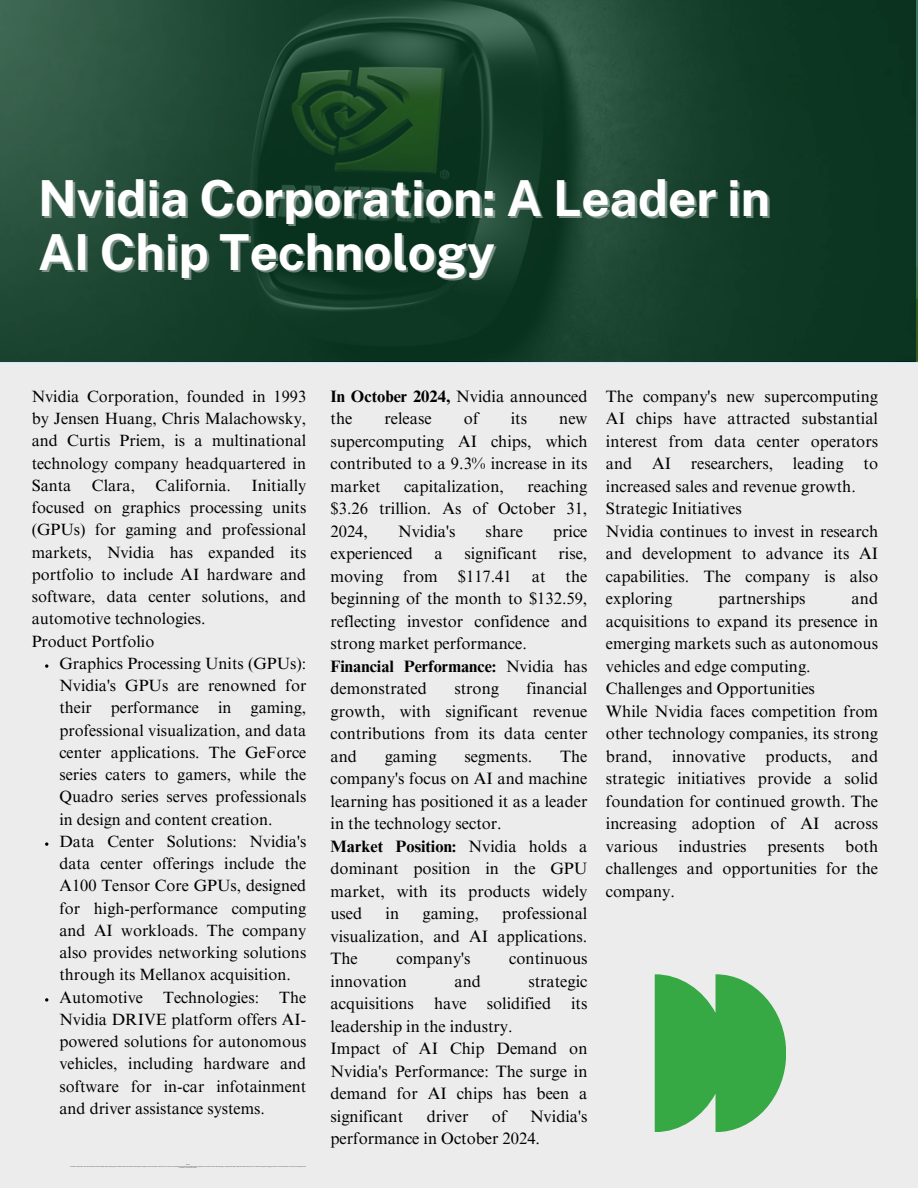
<style>
.page{position:relative;width:918px;height:1188px;background:#edeced}
.page>*{position:absolute;margin:0;border:0;box-sizing:border-box;transform-origin:0 0}
.t1{font:700 49.65px "Public Sans";color:#fff}
.t2{font:16.5px/22.5px "Times NRMT Pro";color:#000001}
.t3{font:16.35px/22.2px "Times NRMT Pro";color:#000001;text-align:justify}
.s1{font-weight:700}
</style>
<div class="page">
<svg style="left:0;top:0;width:918px;height:362px;background:#18422d"></svg>
<svg style="left:655px;top:974px;width:131px;height:158px"></svg>
<svg style="left:45px;top:664px;width:3px;height:4px"></svg>
<svg style="left:45px;top:842px;width:3px;height:4px"></svg>
<svg style="left:45px;top:998px;width:3px;height:4px"></svg>
<p class="t1" style="left:38px;top:168px;width:734px">Nvidia Corporation: A Leader in</p>
<p class="t1" style="left:38px;top:222px;width:458px">AI Chip Technology</p>
<h2 class="t3" style="left:32px;top:387px;width:276px">Nvidia Corporation, founded in 1993 by Jensen Huang, Chris Malachowsky, and Curtis Priem, is a multinational technology company headquartered in Santa</h2>
<h2 class="t3" style="left:32px;top:476px;width:276px;text-align:left;text-indent:220px">Initially focused on graphics processing units (GPUs) for gaming and professional markets, Nvidia has expanded its portfolio to include AI hardware and software, data center solutions, and automotive technologies.<br>Product Portfolio</h2>
<h2 class="t3" style="left:59px;top:654px;width:248px">Graphics Processing Units (GPUs):<br>Nvidia's GPUs are renowned for their performance in gaming, professional visualization, and data center applications. The GeForce series caters to gamers, while the Quadro series serves professionals in design and content creation.</h2>
<p class="t3" style="left:59px;top:832px;width:248px">Data Center Solutions: Nvidia's data center offerings include the A100 Tensor Core GPUs, designed for high-performance computing and AI workloads. The company also provides networking solutions through its Mellanox acquisition.</p>
<p class="t3" style="left:59px;top:988px;width:248px">Automotive Technologies: The Nvidia DRIVE platform offers AI&shy;powered solutions for autonomous vehicles, including hardware and software for in-car infotainment and driver assistance systems.</p>
<h2 class="t3" style="left:92px;top:476px;width:45px">Clara,</h2>
<h2 class="t3" style="left:156px;top:476px;width:77px">California.</h2>
<p class="t2" style="left:331px;top:387px;width:258px"><span class="s1">In October 2024,</span> Nvidia announced the</p>
<p class="t2" style="left:385px;top:410px;width:49px">release</p>
<p class="t2" style="left:464px;top:410px;width:16px">of</p>
<p class="t2" style="left:511px;top:410px;width:18px">its</p>
<p class="t2" style="left:331px;top:410px;width:258px;text-align:justify;text-indent:229px">new supercomputing AI chips, which contributed to a 9.3% increase in its market</p>
<p class="t2" style="left:331px;top:477px;width:258px;text-align:justify;text-indent:197px">reaching $3.26 trillion. As of October 31, 2024,</p>
<p class="t2" style="left:404px;top:477px;width:101px">capitalization,</p>
<p class="t2" style="left:398px;top:522px;width:59px">Nvidia's</p>
<p class="t2" style="left:486px;top:522px;width:39px">share</p>
<p class="t2" style="left:553px;top:522px;width:36px">price</p>
<p class="t2" style="left:331px;top:545px;width:84px">experienced</p>
<p class="t2" style="left:435px;top:545px;width:10px">a</p>
<p class="t2" style="left:464px;top:545px;width:74px">significant</p>
<p class="t2" style="left:331px;top:545px;width:258px;text-indent:228px">rise, moving from $117.41 at the beginning of the month to $132.59, reflecting investor confidence and strong market performance.<br><span class="s1">Financial Performance:</span> Nvidia has demonstrated</p>
<p class="t2" style="left:331px;top:680px;width:258px;text-align:justify;text-indent:196px">financial growth, with significant revenue contributions from its data center and</p>
<p class="t2" style="left:454px;top:680px;width:46px">strong</p>
<p class="t2" style="left:385px;top:747px;width:53px">gaming</p>
<p class="t2" style="left:464px;top:747px;width:70px">segments.</p>
<p class="t2" style="left:331px;top:747px;width:258px;text-indent:230px">The company's focus on AI and machine learning has positioned it as a leader in the technology sector.<br><span class="s1">Market Position:</span> Nvidia holds a dominant position in the GPU market, with its products widely used</p>
<p class="t2" style="left:331px;top:905px;width:258px;text-align:justify;text-indent:172px">professional visualization, and AI applications.<br>The</p>
<p class="t2" style="left:386px;top:905px;width:15px">in</p>
<p class="t2" style="left:422px;top:905px;width:58px">gaming,</p>
<p class="t2" style="left:397px;top:950px;width:75px">company's</p>
<p class="t2" style="left:509px;top:950px;width:80px">continuous</p>
<p class="t2" style="left:331px;top:972px;width:78px">innovation</p>
<p class="t2" style="left:454px;top:972px;width:28px">and</p>
<p class="t2" style="left:331px;top:972px;width:258px;text-indent:198px">strategic acquisitions have solidified its leadership in the industry.<br>Impact of AI Chip Demand on<br>Nvidia's Performance: The surge in demand for AI chips has been a significant</p>
<p class="t2" style="left:331px;top:1107px;width:258px;text-indent:200px">Nvidia's performance in October 2024.</p>
<p class="t2" style="left:427px;top:1107px;width:43px">driver</p>
<p class="t2" style="left:492px;top:1107px;width:16px">of</p>
<p class="t2" style="left:606px;top:387px;width:274px">The company's new supercomputing<br>AI chips have attracted substantial interest from data center operators and AI researchers, leading to increased sales and revenue growth.<br>Strategic Initiatives<br>Nvidia continues to invest in research and development to advance its AI capabilities. The company is also exploring</p>
<p class="t2" style="left:718px;top:590px;width:89px">partnerships</p>
<p class="t2" style="left:606px;top:590px;width:274px;text-indent:246px">and acquisitions to expand its presence in emerging markets such as autonomous vehicles and edge computing.<br>Challenges and Opportunities<br>While Nvidia faces competition from other technology companies, its strong brand, innovative products, and strategic initiatives provide a solid foundation for continued growth. The increasing adoption of AI across various</p>
<p class="t2" style="left:679px;top:837px;width:69px">industries</p>
<p class="t2" style="left:767px;top:837px;width:59px">presents</p>
<p class="t2" style="left:606px;top:837px;width:274px;text-align:justify;text-indent:239px">both challenges and opportunities for the company.</p>
</div>
